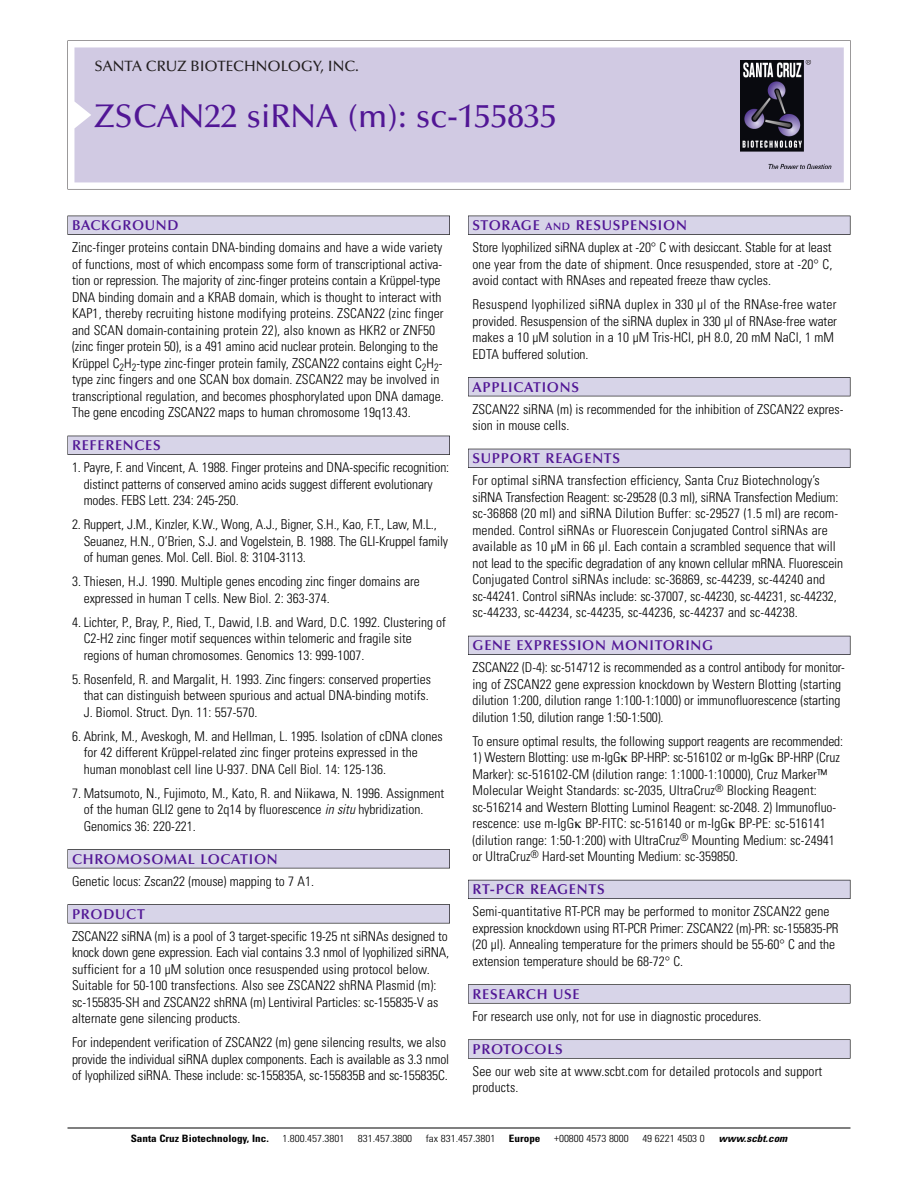
<style>
.page{position:relative;width:918px;height:1188px;background:#fff}
.page>*{position:absolute;margin:0;border:0;box-sizing:border-box;transform-origin:0 0}
.t1{font:500 33px "Optima";color:#511695}
.t2{font:500 15px "Optima";color:#231f20}
.t3{font:600 14.25px "Optima";letter-spacing:.05em;color:#511695}
.t4{font:300 condensed 13.5px/16.5px "Univers";color:#000}
.t5{font:300 condensed 10.2px "Univers";color:#000;scale:1.1 1}
.t6{font:700 condensed 10.2px "Univers";color:#000;scale:1.1 1}
.t7{font:italic 700 condensed 10.2px "Univers";color:#000;scale:1.1 1}
.s1{font-style:italic}
.s2{font-size:10.65px}
</style>
<div class="page">
<svg style="left:74px;top:41px;width:777px;height:148px"></svg>
<div style="left:74px;top:47px;width:770px;height:135px;background:#d1cae3"></div>
<img style="left:741px;top:60px;width:90px;height:108px">
<div style="left:68px;top:216px;width:382px;height:19px;background:#535256"></div>
<div style="left:68px;top:216px;width:381px;height:18px;background:#d7d4e8"></div>
<div style="left:68px;top:436px;width:382px;height:19px;background:#525156"></div>
<div style="left:68px;top:436px;width:381px;height:18px;background:#d7d4e8"></div>
<div style="left:68px;top:849px;width:382px;height:19px;background:#545357"></div>
<div style="left:68px;top:850px;width:381px;height:18px;background:#d7d4e8"></div>
<div style="left:68px;top:904px;width:382px;height:19px;background:#575659"></div>
<div style="left:68px;top:905px;width:381px;height:18px;background:#d7d4e8"></div>
<div style="left:468px;top:216px;width:382px;height:19px;background:#535256"></div>
<div style="left:468px;top:216px;width:382px;height:18px;background:#d7d4e8"></div>
<div style="left:468px;top:377px;width:382px;height:19px;background:#515155"></div>
<div style="left:468px;top:378px;width:382px;height:18px;background:#d7d4e8"></div>
<div style="left:468px;top:449px;width:382px;height:19px;background:#515057"></div>
<div style="left:468px;top:449px;width:382px;height:18px;background:#d7d4e8"></div>
<div style="left:468px;top:636px;width:382px;height:19px;background:#535259"></div>
<div style="left:468px;top:636px;width:382px;height:18px;background:#d7d4e8"></div>
<div style="left:468px;top:880px;width:382px;height:19px;background:#595860"></div>
<div style="left:468px;top:880px;width:382px;height:18px;background:#d7d4e8"></div>
<div style="left:468px;top:984px;width:382px;height:20px;background:#676767"></div>
<div style="left:468px;top:985px;width:382px;height:18px;background:#d7d4e8"></div>
<div style="left:468px;top:1039px;width:382px;height:20px;background:#666"></div>
<div style="left:468px;top:1040px;width:382px;height:18px;background:#d7d4e8"></div>
<hr style="left:68px;top:1128px;width:782px;height:1px;background:#000">
<p class="t2" style="left:94px;top:60px;width:266px">SANTA CRUZ BIOTECHNOLOGY, INC.</p>
<p class="t1" style="left:94px;top:102px;width:464px">ZSCAN22 siRNA (m): sc-155835</p>
<p class="t3" style="left:72px;top:219px;width:108px">BACKGROUND</p>
<p class="t4" style="left:72px;top:240px;width:373px">Zinc-finger proteins contain DNA-binding domains and have a wide variety of functions, most of which encompass some form of transcriptional activa&shy;tion or repression. The majority of zinc-finger proteins contain a Krüppel-type DNA binding domain and a KRAB domain, which is thought to interact with KAP1, thereby recruiting histone modifying proteins. ZSCAN22 (zinc finger and SCAN domain-containing protein 22), also known as HKR2 or ZNF50 (zinc finger protein 50), is a 491 amino acid nuclear protein. Belonging to the Krüppel C<sub>2</sub>H<sub>2</sub>-type zinc-finger protein family, ZSCAN22 contains eight C<sub>2</sub>H<sub>2</sub>- type zinc fingers and one SCAN box domain. ZSCAN22 may be involved in transcriptional regulation, and becomes phosphorylated upon DNA damage.<br>The gene encoding ZSCAN22 maps to human chromosome 19q13.43.</p>
<p class="t3" style="left:72px;top:439px;width:90px">REFERENCES</p>
<p class="t4" style="left:84px;top:460px;width:367px;text-indent:-12px">1. Payre, F. and Vincent, A. 1988. Finger proteins and DNA-specific recognition: distinct patterns of conserved amino acids suggest different evolutionary modes. FEBS Lett. 234: 245-250.</p>
<p class="t4" style="left:84px;top:517px;width:366px;text-indent:-12px">2. Ruppert, J.M., Kinzler, K.W., Wong, A.J., Bigner, S.H., Kao, F.T., Law, M.L.,<br>Seuanez, H.N., O’Brien, S.J. and Vogelstein, B. 1988. The GLI-Kruppel family of human genes. Mol. Cell. Biol. 8: 3104-3113.</p>
<p class="t4" style="left:84px;top:574px;width:338px;text-indent:-12px">3. Thiesen, H.J. 1990. Multiple genes encoding zinc finger domains are expressed in human T cells. New Biol. 2: 363-374.</p>
<p class="t4" style="left:84px;top:615px;width:364px;text-indent:-12px">4. Lichter, P., Bray, P., Ried, T., Dawid, I.B. and Ward, D.C. 1992. Clustering of<br>C2-H2 zinc finger motif sequences within telomeric and fragile site regions of human chromosomes. Genomics 13: 999-1007.</p>
<p class="t4" style="left:84px;top:672px;width:349px;text-indent:-12px">5. Rosenfeld, R. and Margalit, H. 1993. Zinc fingers: conserved properties that can distinguish between spurious and actual DNA-binding motifs.<br>J. Biomol. Struct. Dyn. 11: 557-570.</p>
<p class="t4" style="left:84px;top:729px;width:361px;text-indent:-12px">6. Abrink, M., Aveskogh, M. and Hellman, L. 1995. Isolation of cDNA clones for 42 different Krüppel-related zinc finger proteins expressed in the human monoblast cell line U-937. DNA Cell Biol. 14: 125-136.</p>
<p class="t4" style="left:84px;top:786px;width:362px;text-indent:-12px">7. Matsumoto, N., Fujimoto, M., Kato, R. and Niikawa, N. 1996. Assignment of the human GLI2 gene to 2q14 by fluorescence <span class="s1">in situ</span> hybridization.<br>Genomics 36: 220-221.</p>
<p class="t3" style="left:72px;top:853px;width:207px">CHROMOSOMAL LOCATION</p>
<p class="t4" style="left:72px;top:874px;width:243px">Genetic locus: Zscan22 (mouse) mapping to 7 A1.</p>
<p class="t3" style="left:72px;top:908px;width:74px">PRODUCT</p>
<p class="t4" style="left:72px;top:929px;width:379px">ZSCAN22 siRNA (m) is a pool of 3 target-specific 19-25 nt siRNAs designed to knock down gene expression. Each vial contains 3.3 nmol of lyophilized siRNA, sufficient for a 10 µM solution once resuspended using protocol below.<br>Suitable for 50-100 transfections. Also see ZSCAN22 shRNA Plasmid (m): sc-155835-SH and ZSCAN22 shRNA (m) Lentiviral Particles: sc-155835-V as alternate gene silencing products.</p>
<p class="t4" style="left:72px;top:1036px;width:379px">For independent verification of ZSCAN22 (m) gene silencing results, we also provide the individual siRNA duplex components. Each is available as 3.3 nmol of lyophilized siRNA. These include: sc-155835A, sc-155835B and sc-155835C.</p>
<p class="t3" style="left:473px;top:219px;width:216px">STORAGE <span class="s2">AND</span> RESUSPENSION</p>
<p class="t4" style="left:473px;top:240px;width:361px;text-align:justify">Store lyophilized siRNA duplex at -20° C with desiccant. Stable for at least one year from the date of shipment. Once resuspended, store at -20° C, avoid contact with RNAses and repeated freeze thaw cycles.</p>
<p class="t4" style="left:473px;top:297px;width:366px">Resuspend lyophilized siRNA duplex in 330 µl of the RNAse-free water provided. Resuspension of the siRNA duplex in 330 µl of RNAse-free water makes a 10 µM solution in a 10 µM Tris-HCl, pH 8.0, 20 mM NaCl, 1 mM EDTA buffered solution.</p>
<p class="t3" style="left:473px;top:381px;width:108px">APPLICATIONS</p>
<p class="t4" style="left:473px;top:402px;width:373px">ZSCAN22 siRNA (m) is recommended for the inhibition of ZSCAN22 expres&shy;sion in mouse cells.</p>
<p class="t3" style="left:473px;top:452px;width:149px">SUPPORT REAGENTS</p>
<p class="t4" style="left:473px;top:474px;width:372px">For optimal siRNA transfection efficiency, Santa Cruz Biotechnology’s siRNA Transfection Reagent: sc-29528 (0.3 ml), siRNA Transfection Medium: sc-36868 (20 ml) and siRNA Dilution Buffer: sc-29527 (1.5 ml) are recom&shy;mended. Control siRNAs or Fluorescein Conjugated Control siRNAs are available as 10 µM in 66 µl. Each contain a scrambled sequence that will not lead to the specific degradation of any known cellular mRNA. Fluorescein Conjugated Control siRNAs include: sc-36869, sc-44239, sc-44240 and sc-44241. Control siRNAs include: sc-37007, sc-44230, sc-44231, sc-44232, sc-44233, sc-44234, sc-44235, sc-44236, sc-44237 and sc-44238.</p>
<p class="t3" style="left:473px;top:639px;width:242px">GENE EXPRESSION MONITORING</p>
<p class="t4" style="left:473px;top:661px;width:374px">ZSCAN22 (D-4): sc-514712 is recommended as a control antibody for monitor&shy;ing of ZSCAN22 gene expression knockdown by Western Blotting (starting dilution 1:200, dilution range 1:100-1:1000) or immunofluorescence (starting dilution 1:50, dilution range 1:50-1:500).</p>
<p class="t4" style="left:473px;top:734px;width:372px">To ensure optimal results, the following support reagents are recommended:</p>
<p class="t4" style="left:473px;top:751px;width:369px">1) Western Blotting: use m-IgG BP-HRP: sc-516102 or m-IgG BP-HRP (Cruz Marker): sc-516102-CM (dilution range: 1:1000-1:10000), Cruz Marker™ Molecular Weight Standards: sc-2035, UltraCruz<sup>®</sup> Blocking Reagent: sc-516214 and Western Blotting Luminol Reagent: sc-2048. 2) Immunofluo&shy;rescence: use m-IgG BP-FITC: sc-516140 or m-IgG BP-PE: sc-516141 (dilution range: 1:50-1:200) with UltraCruz<sup>®</sup> Mounting Medium: sc-24941 or UltraCruz<sup>®</sup> Hard-set Mounting Medium: sc-359850.</p>
<p class="t3" style="left:473px;top:883px;width:134px">RT-PCR REAGENTS</p>
<p class="t4" style="left:473px;top:905px;width:368px">Semi-quantitative RT-PCR may be performed to monitor ZSCAN22 gene expression knockdown using RT-PCR Primer: ZSCAN22 (m)-PR: sc-155835-PR (20 µl). Annealing temperature for the primers should be 55-60° C and the extension temperature should be 68-72° C.</p>
<p class="t3" style="left:473px;top:988px;width:109px">RESEARCH USE</p>
<p class="t4" style="left:473px;top:1009px;width:291px">For research use only, not for use in diagnostic procedures.</p>
<p class="t3" style="left:473px;top:1043px;width:92px">PROTOCOLS</p>
<p class="t4" style="left:473px;top:1064px;width:351px">See our web site at www.scbt.com for detailed protocols and support products.</p>
<p class="t6" style="left:131px;top:1135px;width:127px">Santa Cruz Biotechnology, Inc.</p>
<p class="t5" style="left:282px;top:1135px;width:58px">1.800.457.3801</p>
<p class="t5" style="left:358px;top:1135px;width:51px">831.457.3800</p>
<p class="t5" style="left:426px;top:1135px;width:65px">fax 831.457.3801</p>
<p class="t6" style="left:509px;top:1135px;width:30px">Europe</p>
<p class="t5" style="left:554px;top:1135px;width:69px">+00800 4573 8000</p>
<p class="t5" style="left:642px;top:1135px;width:58px">49 6221 4503 0</p>
<p class="t7" style="left:719px;top:1135px;width:66px">www.scbt.com</p>
</div>
